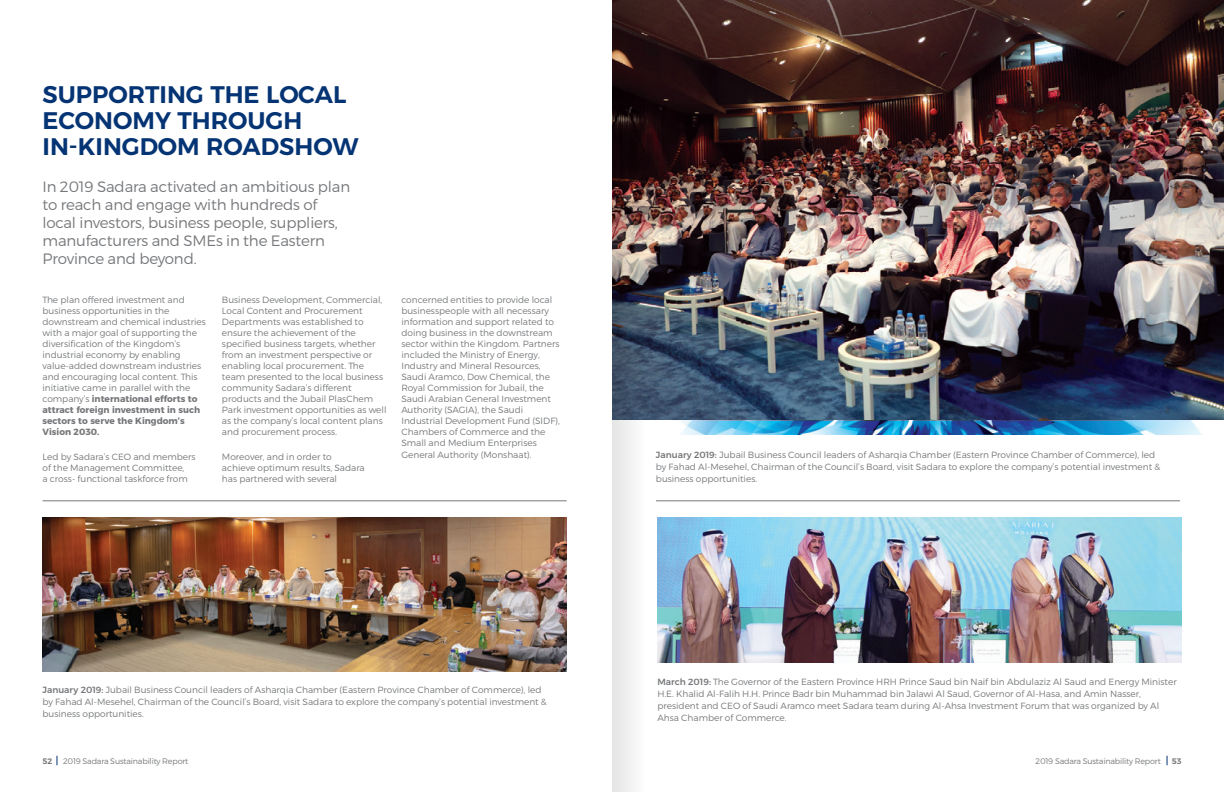
<style>
.page{position:relative;width:1224px;height:792px;background:#fff}
.page>*{position:absolute;margin:0;border:0;box-sizing:border-box;transform-origin:0 0}
.t1{font:700 24px/26px "Sadara Arabic Semi";color:#053474}
.t2{font:15px/18px "Sadara Arabic Light";letter-spacing:-.01em;color:#75777a}
.t3{font:9px/11px "Sadara Arabic Light";color:#75777a}
.t4{font:9px/11px "Sadara Arabic Bold";color:#75777a}
.t5{font:8px "Sadara Arabic Light";letter-spacing:-.02em;color:#75777a}
.t6{font:700 8px "Sadara Arabic Semi";color:#75777a}
.s1{font-family:"Sadara Arabic Light"}
.s2{font-family:"Sadara Arabic Medium"}
</style>
<div class="page">
<img style="left:43px;top:518px;width:524px;height:154px">
<img style="left:657px;top:518px;width:524px;height:145px">
<hr style="left:43px;top:501px;width:524px;height:1px;background:#75777a">
<hr style="left:656px;top:501px;width:524px;height:1px;background:#75777a">
<img style="left:649px;top:0;width:575px;height:435px">
<svg style="left:612px;top:0;width:37px;height:792px"></svg>
<h1 class="t1" style="left:43px;top:81px;width:318px">SUPPORTING THE LOCAL<br>ECONOMY THROUGH<br>IN-KINGDOM ROADSHOW</h1>
<h2 class="t2" style="left:43px;top:178px;width:309px">In 2019 Sadara activated an ambitious plan to reach and engage with hundreds of local investors, business people, suppliers, manufacturers and SMEs in the Eastern Province and beyond.</h2>
<p class="t3" style="left:43px;top:294px;width:165px">The plan offered investment and business opportunities in the downstream and chemical industries with a major goal of supporting the diversification of the Kingdom’s industrial economy by enabling value-added downstream industries and encouraging local content. This initiative came in parallel with the</p>
<p class="t4" style="left:43px;top:393px;width:159px"><span class="s1">company’s</span> international efforts to attract foreign investment in such sectors to serve the Kingdom’s<br>Vision 2030.</p>
<p class="t3" style="left:43px;top:451px;width:155px">Led by Sadara’s CEO and members of the Management Committee,<br>a cross- functional taskforce from</p>
<p class="t3" style="left:222px;top:294px;width:166px">Business Development, Commercial, Local Content and Procurement Departments was established to ensure the achievement of the specified business targets, whether from an investment perspective or enabling local procurement. The team presented to the local business community Sadara’s different products and the Jubail PlasChem Park investment opportunities as well as the company’s local content plans and procurement process.</p>
<p class="t3" style="left:222px;top:451px;width:144px">Moreover, and in order to achieve optimum results, Sadara has partnered with several</p>
<p class="t3" style="left:401px;top:294px;width:160px">concerned entities to provide local businesspeople with all necessary information and support related to doing business in the downstream sector within the Kingdom. Partners included the Ministry of Energy, Industry and Mineral Resources, Saudi Aramco, Dow Chemical, the Royal Commission for Jubail, the Saudi Arabian General Investment Authority (SAGIA), the Saudi Industrial Development Fund (SIDF), Chambers of Commerce and the Small and Medium Enterprises</p>
<p class="t3" style="left:401px;top:449px;width:132px">General Authority (Monshaat).</p>
<p class="t3" style="left:43px;top:684px;width:506px;line-height:12px"><span class="s2">January 2019:</span> Jubail Business Council leaders of Asharqia Chamber (Eastern Province Chamber of Commerce), led by Fahad Al-Mesehel, Chairman of the Council’s Board, visit Sadara to explore the company’s potential investment &amp; business opportunities.</p>
<p class="t3" style="left:656px;top:448px;width:506px;line-height:12px"><span class="s2">January 2019:</span> Jubail Business Council leaders of Asharqia Chamber (Eastern Province Chamber of Commerce), led by Fahad Al-Mesehel, Chairman of the Council’s Board, visit Sadara to explore the company’s potential investment &amp; business opportunities.</p>
<p class="t3" style="left:657px;top:676px;width:521px;line-height:12px"><span class="s2">March 2019:</span> The Governor of the Eastern Province HRH Prince Saud bin Naif bin Abdulaziz Al Saud and Energy Minister H.E. Khalid Al-Falih H.H. Prince Badr bin Muhammad bin Jalawi Al Saud, Governor of Al-Hasa, and Amin Nasser, president and CEO of Saudi Aramco meet Sadara team during Al-Ahsa Investment Forum that was organized by Al Ahsa Chamber of Commerce.</p>
<p class="t6" style="left:43px;top:756px;width:11px">52</p>
<p class="t5" style="left:63px;top:755px;width:127px">2019 Sadara Sustainability Report</p>
<p class="t5" style="left:1036px;top:755px;width:127px">2019 Sadara Sustainability Report</p>
<p class="t6" style="left:1172px;top:756px;width:11px">53</p>
</div>
